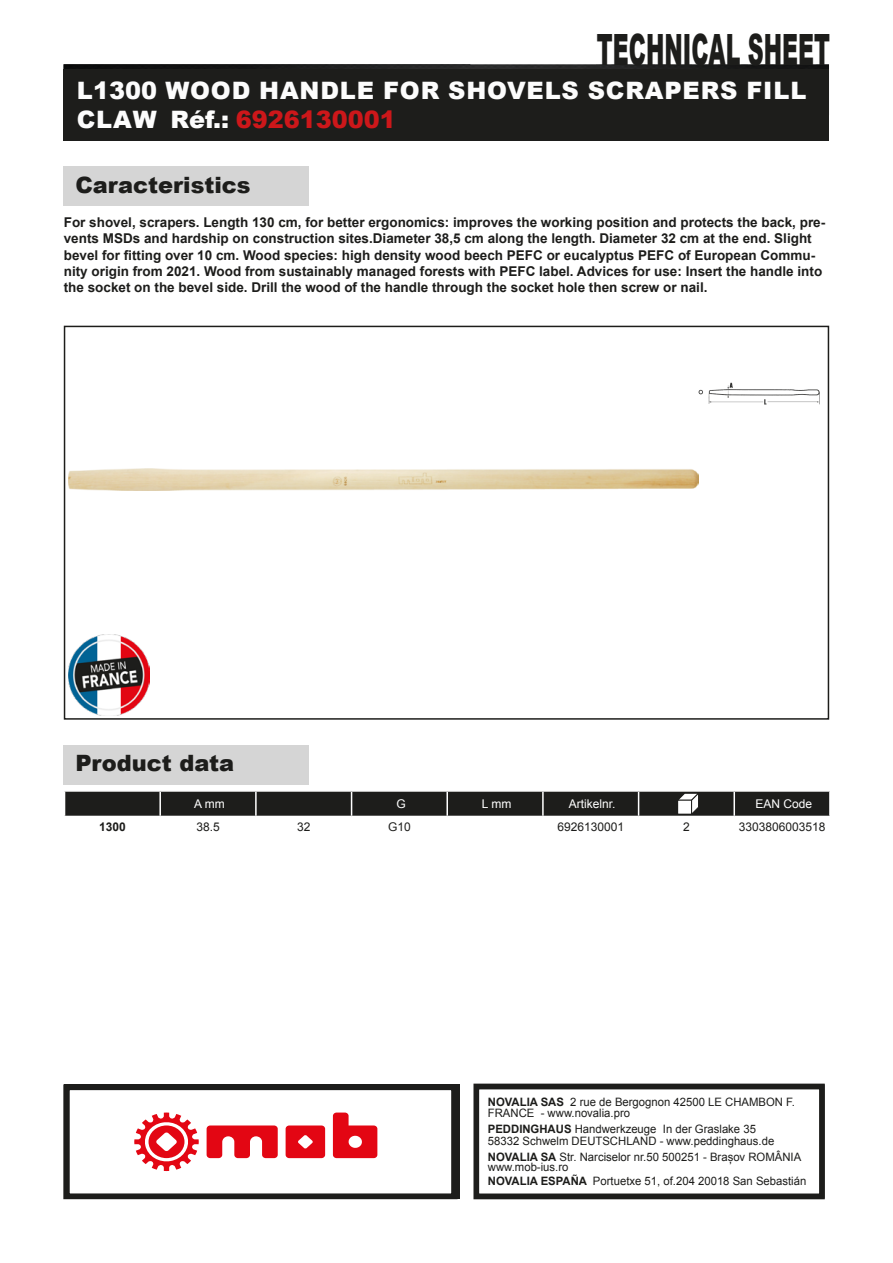
<style>
.page{position:relative;width:893px;height:1263px;background:#fff}
.page>*{position:absolute;margin:0;border:0;box-sizing:border-box;transform-origin:0 0}
.t1{font:900 43.2px "Arial";color:#1d1d1b;scale:.51 1}
.t2{font:900 24px/28.8px "Arial";letter-spacing:.035em;color:#fcfcfc}
.t3{font:900 22.5px "Arial";color:#1d1d1b}
.t4{font:700 13.5px/16.2px "Arial";color:#1d1d1b}
.t5{font:12.9px/14.2px "Arial";color:#1d1d1b}
.t6{font:700 12.9px "Arial";color:#1d1d1b}
.t7{font:12px "Arial";color:#1d1d1b}
.t8{font:12px "Arial";color:#fff}
.t9{font:700 12px "Arial";color:#1d1d1b}
.t10{font:11.55px/11.6px "Arial";color:#1d1d1b}
.s1{color:#cd171a}
.s2{font-weight:700}
</style>
<div class="page">
<img style="left:64px;top:64px;width:765px;height:5px">
<div style="left:64px;top:69px;width:765px;height:71px;background:#1d1d1b"></div>
<div style="left:64px;top:166px;width:245px;height:39px;background:#d5d5d5"></div>
<div style="left:64px;top:326px;width:765px;height:394px;border:2px solid #1d1d1b"></div>
<div style="left:64px;top:745px;width:245px;height:39px;background:#d5d5d5"></div>
<svg style="left:64px;top:791px;width:766px;height:26px;background:#353533"></svg>
<img style="left:69px;top:468px;width:629px;height:23px">
<img style="left:698px;top:382px;width:122px;height:23px">
<img style="left:69px;top:635px;width:81px;height:81px">
<div style="left:473px;top:1084px;width:352px;height:115px;border:6px solid #1d1d1b"></div>
<div style="left:64px;top:1084px;width:393px;height:115px;border:6px solid #1d1d1b"></div>
<svg style="left:207px;top:1125px;width:71px;height:33px"></svg>
<svg style="left:286px;top:1125px;width:39px;height:33px"></svg>
<svg style="left:134px;top:1112px;width:65px;height:59px"></svg>
<svg style="left:333px;top:1112px;width:44px;height:46px"></svg>
<h1 class="t1" style="left:597px;top:18px;width:458px">TECHNICAL SHEET</h1>
<h2 class="t2" style="left:77px;top:75px;width:731px">L1300 WOOD HANDLE FOR SHOVELS SCRAPERS FILL<br>CLAW Réf.: <span class="s1">6926130001</span></h2>
<h3 class="t3" style="left:75px;top:168px;width:177px">Caracteristics</h3>
<p class="t4" style="left:64px;top:214px;width:763px">For shovel, scrapers. Length 130 cm, for better ergonomics: improves the working position and protects the back, pre&shy;vents MSDs and hardship on construction sites.Diameter 38,5 cm along the length. Diameter 32 cm at the end. Slight bevel for fitting over 10 cm. Wood species: high density wood beech PEFC or eucalyptus PEFC of European Commu&shy;nity origin from 2021. Wood from sustainably managed forests with PEFC label. Advices for use: Insert the handle into the socket on the bevel side. Drill the wood of the handle through the socket hole then screw or nail.</p>
<h3 class="t3" style="left:75px;top:747px;width:160px">Product data</h3>
<p class="t8" style="left:194px;top:795px;width:32px">A mm</p>
<p class="t8" style="left:396px;top:795px;width:11px">G</p>
<p class="t8" style="left:482px;top:795px;width:31px">L mm</p>
<p class="t8" style="left:569px;top:795px;width:48px">Artikelnr.</p>
<p class="t8" style="left:755px;top:795px;width:58px">EAN Code</p>
<p class="t9" style="left:99px;top:818px;width:28px">1300</p>
<p class="t7" style="left:196px;top:819px;width:25px">38.5</p>
<p class="t7" style="left:297px;top:819px;width:15px">32</p>
<p class="t7" style="left:388px;top:819px;width:24px">G10</p>
<p class="t7" style="left:557px;top:819px;width:68px">6926130001</p>
<p class="t7" style="left:683px;top:819px;width:8px">2</p>
<p class="t7" style="left:739px;top:819px;width:88px">3303806003518</p>
<p class="t10" style="left:488px;top:1096px;width:309px"><span class="s2">NOVALIA SAS</span> 2 rue de Bergognon 42500 LE CHAMBON F.<br>FRANCE - www.novalia.pro</p>
<p class="t10" style="left:488px;top:1123px;width:288px"><span class="s2">PEDDINGHAUS</span> Handwerkzeuge In der Graslake 35<br>58332 Schwelm DEUTSCHLAND - www.peddinghaus.de</p>
<p class="t10" style="left:488px;top:1151px;width:315px;line-height:10.2px"><span class="s2">NOVALIA SA</span> Str. Narciselor nr.50 500251 - Brașov ROMÂNIA www.mob-ius.ro</p>
<p class="t10" style="left:488px;top:1175px;width:320px"><span class="s2">NOVALIA ESPAÑA</span> Portuetxe 51, of.204 20018 San Sebastián</p>
<p class="t6" style="left:504px;top:1105px;width:86px">NOVALIA SAS</p>
<p class="t5" style="left:504px;top:1121px;width:181px">2 rue de Bergognon 42500<br>LE CHAMBON FEUGEROLLES<br>FRANCE<br>www.novalia.pro</p>
</div>
